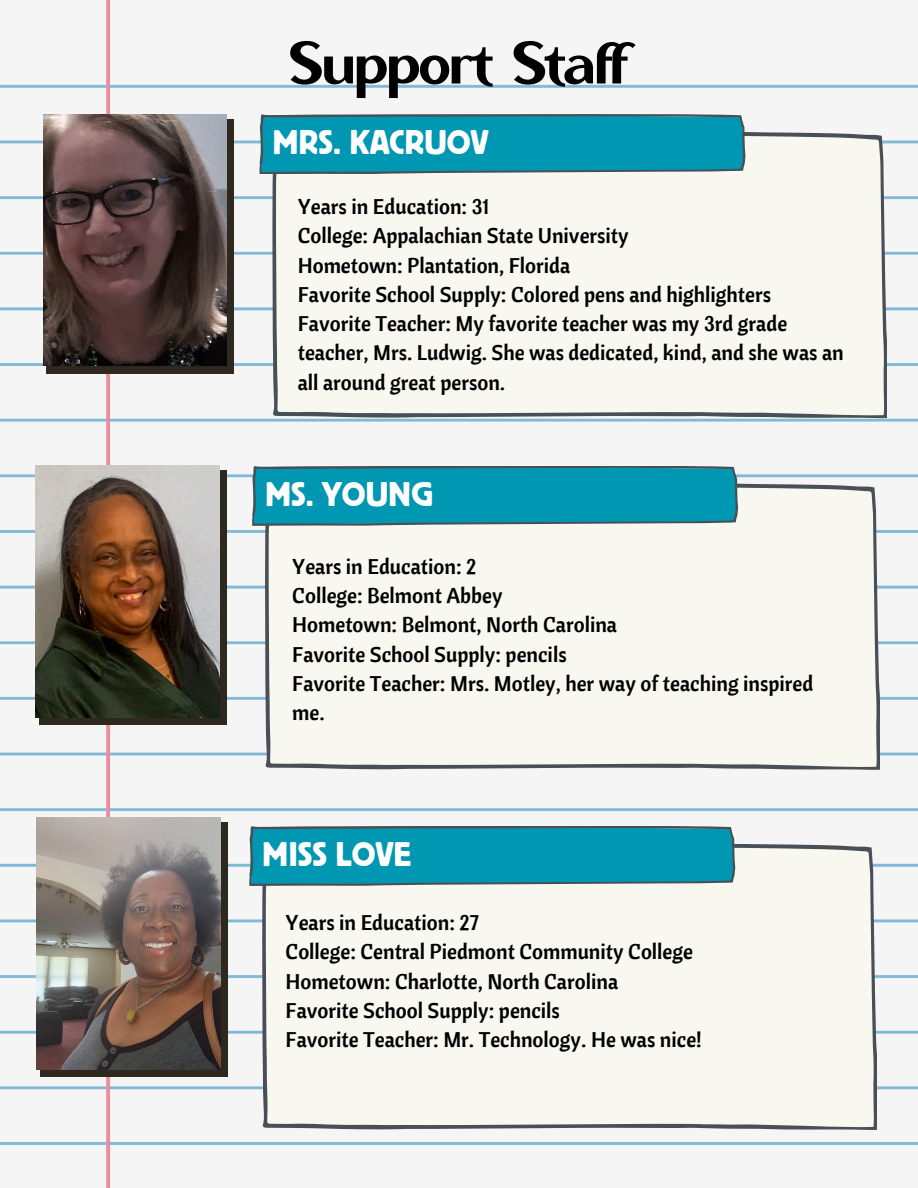
<style>
.page{position:relative;width:918px;height:1188px;background:#f5f5f5}
.page>*{position:absolute;margin:0;border:0;box-sizing:border-box;transform-origin:0 0}
.t1{font:59.25px "Ethna";letter-spacing:-.035em;color:#000}
.t2{font:35.7px "Bloc";color:#fff}
.t3{font:21.15px/29.2px "Cantora One";color:#000}
</style>
<div class="page">
<div style="left:262px;top:844px;width:615px;height:286px;background:#f8f8f0"></div>
<svg style="left:249px;top:826px;width:486px;height:60px;background:#0d94ac"></svg>
<div style="left:40px;top:823px;width:188px;height:254px;background:#2e281f"></div>
<img style="left:37px;top:818px;width:184px;height:251px">
<div style="left:39px;top:471px;width:188px;height:254px;background:#2e281f"></div>
<img style="left:36px;top:466px;width:184px;height:251px">
<div style="left:265px;top:484px;width:615px;height:286px;background:#f8f8f0"></div>
<svg style="left:252px;top:466px;width:486px;height:60px;background:#0e94ac"></svg>
<div style="left:47px;top:119px;width:187px;height:254px;background:#2e281f"></div>
<img style="left:43px;top:114px;width:184px;height:252px">
<div style="left:272px;top:132px;width:615px;height:286px;background:#f8f8f0"></div>
<svg style="left:259px;top:114px;width:486px;height:60px;background:#0d94ac"></svg>
<p class="t1" style="left:289px;top:42px;width:340px">Support Staff</p>
<h2 class="t2" style="left:272px;top:123px;width:217px">MRS. KACRUOV</h2>
<p class="t3" style="left:298px;top:192px;width:193px">Years in Education: 31</p>
<p class="t3" style="left:298px;top:221px;width:333px">College: Appalachian State University</p>
<p class="t3" style="left:298px;top:250px;width:274px">Hometown: Plantation, Florida</p>
<p class="t3" style="left:298px;top:279px;width:475px">Favorite School Supply: Colored pens and highlighters</p>
<p class="t3" style="left:298px;top:309px;width:548px">Favorite Teacher: My favorite teacher was my 3rd grade teacher, Mrs. Ludwig. She was dedicated, kind, and she was an all around great person.</p>
<h2 class="t2" style="left:265px;top:475px;width:170px">MS. YOUNG</h2>
<p class="t3" style="left:292px;top:551px;width:186px">Years in Education: 2</p>
<p class="t3" style="left:292px;top:581px;width:212px">College: Belmont Abbey</p>
<p class="t3" style="left:292px;top:610px;width:326px">Hometown: Belmont, North Carolina</p>
<p class="t3" style="left:292px;top:639px;width:276px">Favorite School Supply: pencils</p>
<p class="t3" style="left:292px;top:668px;width:523px">Favorite Teacher: Mrs. Motley, her way of teaching inspired me.</p>
<h2 class="t2" style="left:262px;top:835px;width:151px">MISS LOVE</h2>
<p class="t3" style="left:286px;top:907px;width:195px">Years in Education: 27</p>
<p class="t3" style="left:286px;top:937px;width:409px">College: Central Piedmont Community College</p>
<p class="t3" style="left:286px;top:966px;width:334px">Hometown: Charlotte, North Carolina</p>
<p class="t3" style="left:286px;top:995px;width:276px">Favorite School Supply: pencils</p>
<p class="t3" style="left:286px;top:1024px;width:418px">Favorite Teacher: Mr. Technology. He was nice!</p>
</div>
